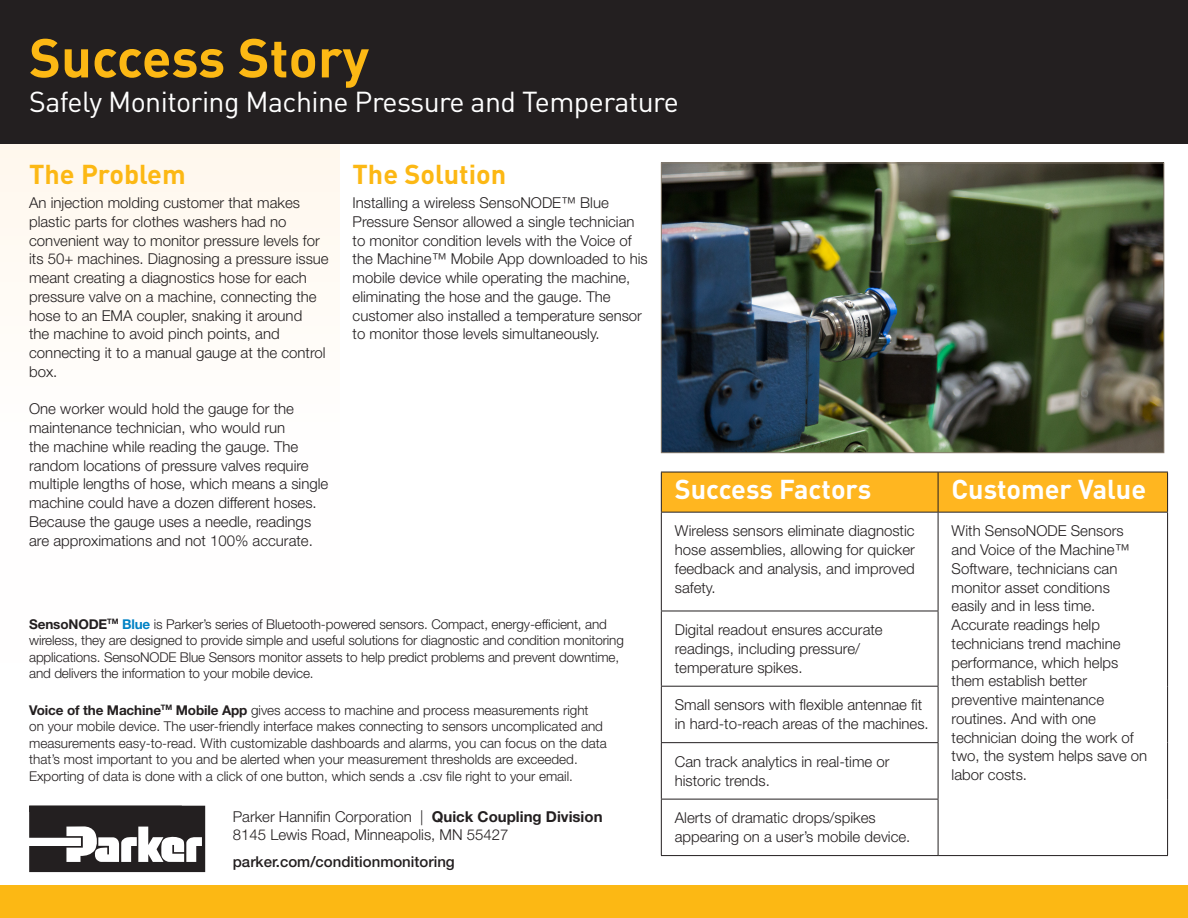
<style>
.page{position:relative;width:1188px;height:918px;background:#fff}
.page>*{position:absolute;margin:0;border:0;box-sizing:border-box;transform-origin:0 0}
.t1{font:700 54px "DINOT";color:#fcb814}
.t2{font:28.5px "DINOT";letter-spacing:-.02em;color:#fff}
.t3{font:700 27px "DINOT";color:#fff}
.t4{font:700 27px "DINOT";color:#fcb814}
.t5{font:300 15px/18.8px "Helvetica Neue LT Std";color:#231f20}
.t6{font:500 15px "Helvetica Neue LT Std";color:#231f20}
.t7{font:300 13.5px/16.5px "Helvetica Neue LT Std";color:#231f20}
.s1{font-weight:700}
.s2{font-weight:700;color:#0082c5}
</style>
<div class="page">
<div style="left:0;top:135px;width:340px;height:527px;background:linear-gradient(to right,#fffcf9,#fffcf9)"></div>
<div style="left:0;top:885px;width:1188px;height:33px;background:#fcb814"></div>
<div style="left:0;top:0;width:1188px;height:144px;background:#231f20"></div>
<div style="left:662px;top:473px;width:505px;height:39px;background:#ffb620"></div>
<svg style="left:662px;top:513px;width:277px;height:342px"></svg>
<hr style="left:661px;top:472px;width:277px;height:1px;background:#231f20">
<hr style="left:661px;top:472px;width:1px;height:40px;background:#231f20">
<hr style="left:938px;top:472px;width:230px;height:1px;background:#231f20">
<hr style="left:938px;top:472px;width:1px;height:40px;background:#231f20">
<hr style="left:1167px;top:472px;width:1px;height:40px;background:#231f20">
<hr style="left:661px;top:512px;width:277px;height:1px;background:#231f20">
<hr style="left:661px;top:513px;width:1px;height:98px;background:#231f20">
<hr style="left:661px;top:611px;width:277px;height:1px;background:#231f20">
<hr style="left:661px;top:611px;width:1px;height:75px;background:#231f20">
<hr style="left:661px;top:687px;width:1px;height:55px;background:#231f20">
<hr style="left:661px;top:743px;width:1px;height:56px;background:#231f20">
<hr style="left:661px;top:799px;width:1px;height:56px;background:#231f20">
<hr style="left:661px;top:686px;width:277px;height:1px;background:#231f20">
<hr style="left:661px;top:742px;width:277px;height:1px;background:#231f20">
<hr style="left:661px;top:799px;width:277px;height:1px;background:#231f20">
<hr style="left:661px;top:855px;width:277px;height:1px;background:#231f20">
<hr style="left:938px;top:512px;width:230px;height:1px;background:#231f20">
<hr style="left:938px;top:513px;width:1px;height:98px;background:#231f20">
<hr style="left:1167px;top:513px;width:1px;height:98px;background:#231f20">
<hr style="left:938px;top:611px;width:1px;height:75px;background:#231f20">
<hr style="left:1167px;top:611px;width:1px;height:75px;background:#231f20">
<hr style="left:938px;top:687px;width:1px;height:55px;background:#231f20">
<hr style="left:1167px;top:686px;width:1px;height:57px;background:#231f20">
<hr style="left:938px;top:743px;width:1px;height:56px;background:#231f20">
<hr style="left:1167px;top:743px;width:1px;height:56px;background:#231f20">
<hr style="left:938px;top:799px;width:1px;height:56px;background:#231f20">
<hr style="left:1167px;top:799px;width:1px;height:56px;background:#231f20">
<hr style="left:938px;top:855px;width:230px;height:1px;background:#231f20">
<svg style="left:29px;top:806px;width:176px;height:66px"></svg>
<img style="left:663px;top:165px;width:499px;height:286px">
<div style="left:661px;top:163px;width:503px;height:290px;border:1px solid #887d6e"></div>
<h1 class="t1" style="left:29px;top:21px;width:341px">Success Story</h1>
<h2 class="t2" style="left:29px;top:82px;width:651px">Safely Monitoring Machine Pressure and Temperature</h2>
<h3 class="t4" style="left:29px;top:156px;width:158px">The Problem</h3>
<p class="t5" style="left:29px;top:193px;width:301px">An injection molding customer that makes plastic parts for clothes washers had no convenient way to monitor pressure levels for its 50+ machines. Diagnosing a pressure issue meant creating a diagnostics hose for each pressure valve on a machine, connecting the hose to an EMA coupler, snaking it around<br>the machine to avoid pinch points, and connecting it to a manual gauge at the control box.</p>
<p class="t5" style="left:29px;top:399px;width:301px">One worker would hold the gauge for the maintenance technician, who would run<br>the machine while reading the gauge. The random locations of pressure valves require multiple lengths of hose, which means a single machine could have a dozen different hoses.<br>Because the gauge uses a needle, readings are approximations and not 100% accurate.</p>
<h3 class="t4" style="left:353px;top:156px;width:155px">The Solution</h3>
<p class="t5" style="left:353px;top:193px;width:297px">Installing a wireless SensoNODE™ Blue Pressure Sensor allowed a single technician to monitor condition levels with the Voice of the Machine™ Mobile App downloaded to his mobile device while operating the machine, eliminating the hose and the gauge. The customer also installed a temperature sensor to monitor those levels simultaneously.</p>
<p class="t7" style="left:29px;top:616px;width:596px"><span class="s1">SensoNODE</span><sup>TM</sup> <span class="s2">Blue</span> is Parker’s series of Bluetooth-powered sensors. Compact, energy-efficient, and wireless, they are designed to provide simple and useful solutions for diagnostic and condition monitoring applications. SensoNODE Blue Sensors monitor assets to help predict problems and prevent downtime, and delivers the information to your mobile device.</p>
<p class="t7" style="left:29px;top:702px;width:579px"><span class="s1">Voice of the Machine</span><sup>TM</sup> <span class="s1">Mobile App</span> gives access to machine and process measurements right<br>on your mobile device. The user-friendly interface makes connecting to sensors uncomplicated and measurements easy-to-read. With customizable dashboards and alarms, you can focus on the data that’s most important to you and be alerted when your measurement thresholds are exceeded.<br>Exporting of data is done with a click of one button, which sends a .csv file right to your email.</p>
<p class="t5" style="left:233px;top:808px;width:371px;line-height:18px">Parker Hannifin Corporation | <span class="s1">Quick Coupling Division<br></span>8145 Lewis Road, Minneapolis, MN 55427</p>
<p class="t6" style="left:233px;top:853px;width:224px">parker.com/conditionmonitoring</p>
<h3 class="t3" style="left:675px;top:471px;width:198px">Success Factors</h3>
<h3 class="t3" style="left:952px;top:471px;width:196px">Customer Value</h3>
<p class="t5" style="left:675px;top:521px;width:242px;text-align:justify">Wireless sensors eliminate diagnostic hose assemblies, allowing for quicker feedback and analysis, and improved safety.</p>
<p class="t5" style="left:952px;top:521px;width:197px">With SensoNODE Sensors and Voice of the Machine™<br>Software, technicians can monitor asset conditions easily and in less time.<br>Accurate readings help technicians trend machine performance, which helps them establish better preventive maintenance routines. And with one technician doing the work of two, the system helps save on labor costs.</p>
<p class="t5" style="left:675px;top:620px;width:209px">Digital readout ensures accurate readings, including pressure/ temperature spikes.</p>
<p class="t5" style="left:675px;top:695px;width:255px">Small sensors with flexible antennae fit in hard-to-reach areas of the machines.</p>
<p class="t5" style="left:675px;top:752px;width:216px">Can track analytics in real-time or historic trends.</p>
<p class="t5" style="left:675px;top:808px;width:237px">Alerts of dramatic drops/spikes appearing on a user’s mobile device.</p>
</div>
